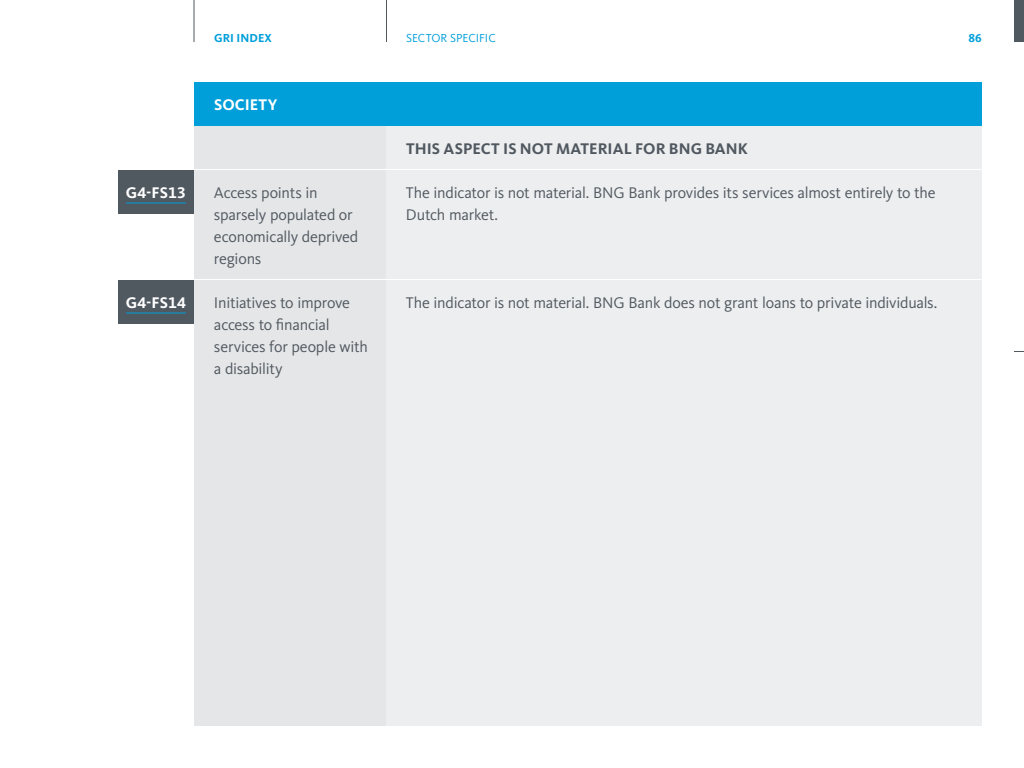
<style>
.page{position:relative;width:1024px;height:768px;background:#fff}
.page>*{position:absolute;margin:0;border:0;box-sizing:border-box;transform-origin:0 0}
.t1{font:16px/22px "Kievit OT";letter-spacing:-.015em;color:#505860}
.t2{font:700 16px "Kievit OT";letter-spacing:.005em;color:#505860}
.t3{font:700 16px "Kievit OT";letter-spacing:.005em;color:#fff}
.t4{font:12px "Kievit OT";letter-spacing:-.005em;color:#009fda}
.t5{font:700 12px "Kievit OT";letter-spacing:.01em;color:#009fda}
</style>
<div class="page">
<div style="left:1014px;top:0;width:10px;height:42px;background:#505860"></div>
<hr style="left:194px;top:0;width:1px;height:42px;background:#505860">
<hr style="left:386px;top:0;width:1px;height:42px;background:#505860">
<div style="left:386px;top:82px;width:596px;height:644px;background:#edeeef"></div>
<div style="left:194px;top:82px;width:192px;height:644px;background:#e5e6e7"></div>
<div style="left:194px;top:82px;width:788px;height:44px;background:#009fda"></div>
<div style="left:118px;top:280px;width:76px;height:44px;background:#505860"></div>
<hr style="left:126px;top:312px;width:60px;height:2px;background:#009fda">
<div style="left:118px;top:170px;width:76px;height:44px;background:#505860"></div>
<hr style="left:126px;top:202px;width:60px;height:2px;background:#009fda">
<hr style="left:194px;top:279px;width:788px;height:1px;background:#fff">
<hr style="left:194px;top:169px;width:788px;height:1px;background:#fff">
<p class="t3" style="left:126px;top:183px;width:62px">G4-FS13</p>
<p class="t3" style="left:126px;top:293px;width:62px">G4-FS14</p>
<p class="t5" style="left:214px;top:31px;width:59px">GRI INDEX</p>
<p class="t5" style="left:969px;top:31px;width:15px">86</p>
<p class="t4" style="left:406px;top:31px;width:91px">SECTOR SPECIFIC</p>
<p class="t3" style="left:214px;top:95px;width:65px">SOCIETY</p>
<p class="t1" style="left:214px;top:182px;width:146px">Access points in sparsely populated or economically deprived regions</p>
<p class="t1" style="left:214px;top:292px;width:155px">Initiatives to improve access to financial services for people with a disability</p>
<p class="t2" style="left:406px;top:139px;width:343px">THIS ASPECT IS NOT MATERIAL FOR BNG BANK</p>
<p class="t1" style="left:406px;top:182px;width:531px">The indicator is not material. BNG Bank provides its services almost entirely to the<br>Dutch market.</p>
<p class="t1" style="left:406px;top:292px;width:533px">The indicator is not material. BNG Bank does not grant loans to private individuals.</p>
</div>
